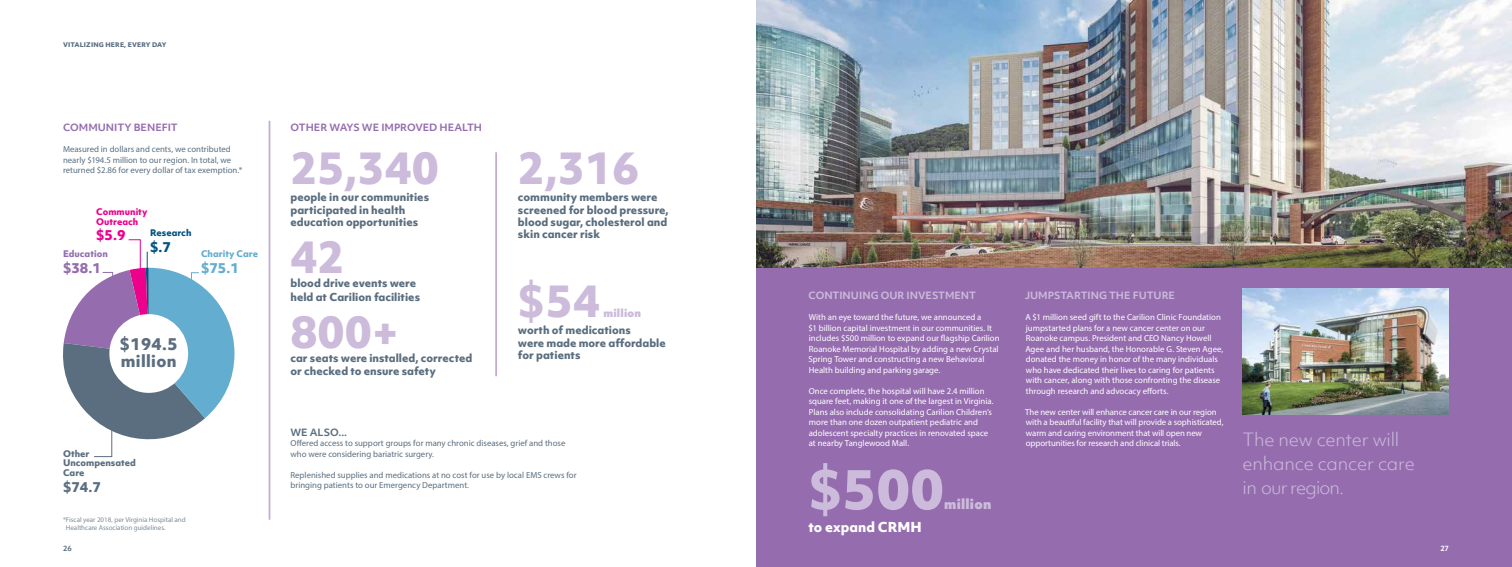
<style>
.page{position:relative;width:1512px;height:567px;background:#fff}
.page>*{position:absolute;margin:0;border:0;box-sizing:border-box;transform-origin:0 0}
.t1{font:800 52.5px "Objektiv Mk 1";color:#ccbbdb}
.t2{font:800 42px "Objektiv Mk 1";color:#ccbbdb}
.t3{font:300 17.5px/23.6px "Objektiv Mk 1";letter-spacing:-.015em;color:#ccbbdb}
.t4{font:800 15.75px/16.6px "Objektiv Mk 1";letter-spacing:.025em;color:#5a6e7f}
.t5{font:800 13.12px "Objektiv Mk 1";color:#fff}
.t6{font:900 13.12px "Objektiv Mk 1";letter-spacing:.02em;color:#ccbbdb}
.t7{font:800 13.12px "Objektiv Mk 1";color:#5a6e7f}
.t8{font:800 13.12px "Objektiv Mk 1";color:#956daf}
.t9{font:800 13.12px "Objektiv Mk 1";color:#63add0}
.t10{font:800 13.12px "Objektiv Mk 1";color:#ec008c}
.t11{font:800 13.12px "Objektiv Mk 1";color:#005384}
.t12{font:800 10.5px/12.2px "Objektiv Mk 1";color:#5a6e7f}
.t13{font:900 10.5px "Objektiv Mk 1";letter-spacing:.02em;color:#ccbbdb}
.t14{font:700 9.62px "Objektiv Mk 1";color:#ccbbdb}
.t15{font:700 9.62px "Objektiv Mk 1";letter-spacing:-.005em;color:#956daf}
.t16{font:700 9.62px "Objektiv Mk 1";letter-spacing:-.005em;color:#5a6e7f}
.t17{font:8.75px/10.5px "Myriad Pro";color:#fff}
.t18{font:8.75px/10.5px "Myriad Pro";color:#5a6e7f}
.t19{font:800 8.75px/9.6px "Objektiv Mk 1";color:#5a6e7f}
.t20{font:800 8.75px/9.6px "Objektiv Mk 1";color:#ec008c}
.t21{font:800 8.75px "Objektiv Mk 1";color:#63add0}
.t22{font:800 8.75px "Objektiv Mk 1";color:#956daf}
.t23{font:800 8.75px "Objektiv Mk 1";color:#005384}
.t24{font:7px/8.8px "Myriad Pro";color:#7b8b98}
.t25{font:700 7px "Objektiv Mk 1";color:#5a6e7f}
.t26{font:700 7px "Objektiv Mk 1";color:#fff}
.t27{font:800 6.12px "Objektiv Mk 1";letter-spacing:.025em;color:#5a6e7f}
</style>
<div class="page">
<div style="left:756px;top:257px;width:756px;height:310px;background:#956daf"></div>
<img style="left:756px;top:0;width:756px;height:268px">
<img style="left:1242px;top:289px;width:207px;height:126px">
<hr style="left:495px;top:152px;width:2px;height:224px;background:#c2acd3">
<hr style="left:269px;top:121px;width:1px;height:399px;background:#c2acd3">
<svg style="left:63px;top:239px;width:171px;height:218px"></svg>
<p class="t27" style="left:63px;top:41px;width:105px">VITALIZING HERE, EVERY DAY</p>
<p class="t15" style="left:63px;top:121px;width:116px">COMMUNITY BENEFIT</p>
<p class="t18" style="left:63px;top:144px;width:181px">Measured in dollars and cents, we contributed nearly $194.5 million to our region. In total, we returned $2.86 for every dollar of tax exemption.*</p>
<p class="t15" style="left:290px;top:121px;width:193px">OTHER WAYS WE IMPROVED HEALTH</p>
<h2 class="t2" style="left:290px;top:138px;width:150px">25,340</h2>
<p class="t12" style="left:290px;top:191px;width:140px">people in our communities participated in health education opportunities</p>
<h2 class="t2" style="left:290px;top:227px;width:56px">42</h2>
<p class="t12" style="left:290px;top:276px;width:131px;line-height:14px">blood drive events were held at Carilion facilities</p>
<h2 class="t2" style="left:290px;top:302px;width:110px">800+</h2>
<p class="t12" style="left:290px;top:352px;width:183px">car seats were installed, corrected or checked to ensure safety</p>
<h2 class="t2" style="left:518px;top:138px;width:123px">2,316</h2>
<p class="t12" style="left:518px;top:191px;width:152px">community members were screened for blood pressure, blood sugar, cholesterol and skin cancer risk</p>
<p class="t20" style="left:96px;top:207px;width:53px">Community<br>Outreach</p>
<h3 class="t10" style="left:96px;top:226px;width:31px">$5.9</h3>
<p class="t23" style="left:150px;top:227px;width:43px">Research</p>
<h3 class="t11" style="left:150px;top:238px;width:22px">$.7</h3>
<p class="t22" style="left:63px;top:248px;width:46px">Education</p>
<h3 class="t8" style="left:63px;top:259px;width:39px">$38.1</h3>
<p class="t21" style="left:201px;top:248px;width:58px">Charity Care</p>
<h3 class="t9" style="left:201px;top:259px;width:39px">$75.1</h3>
<h2 class="t2" style="left:518px;top:271px;width:84px">$54</h2>
<p class="t14" style="left:809px;top:289px;width:169px">CONTINUING OUR INVESTMENT</p>
<p class="t17" style="left:808px;top:312px;width:193px">With an eye toward the future, we announced a<br>$1 billion capital investment in our communities. It includes $500 million to expand our flagship Carilion Roanoke Memorial Hospital by adding a new Crystal Spring Tower and constructing a new Behavioral Health building and parking garage.</p>
<p class="t17" style="left:809px;top:385px;width:186px">Once complete, the hospital will have 2.4 million square feet, making it one of the largest in Virginia.<br>Plans also include consolidating Carilion Children’s more than one dozen outpatient pediatric and adolescent specialty practices in renovated space at nearby Tanglewood Mall.</p>
<p class="t14" style="left:1025px;top:289px;width:152px">JUMPSTARTING THE FUTURE</p>
<p class="t17" style="left:1025px;top:312px;width:199px">A $1 million seed gift to the Carilion Clinic Foundation jumpstarted plans for a new cancer center on our Roanoke campus. President and CEO Nancy Howell Agee and her husband, the Honorable G. Steven Agee, donated the money in honor of the many individuals who have dedicated their lives to caring for patients with cancer, along with those confronting the disease through research and advocacy efforts.</p>
<p class="t17" style="left:1025px;top:406px;width:200px">The new center will enhance cancer care in our region with a beautiful facility that will provide a sophisticated, warm and caring environment that will open new opportunities for research and clinical trials.</p>
<p class="t13" style="left:603px;top:305px;width:39px">million</p>
<p class="t12" style="left:518px;top:324px;width:149px">worth of medications<br>were made more affordable for patients</p>
<h3 class="t4" style="left:120px;top:336px;width:59px">$194.5 million</h3>
<p class="t16" style="left:290px;top:425px;width:58px">WE ALSO...</p>
<p class="t18" style="left:290px;top:438px;width:276px">Offered access to support groups for many chronic diseases, grief and those who were considering bariatric surgery.</p>
<p class="t18" style="left:290px;top:469px;width:288px">Replenished supplies and medications at no cost for use by local EMS crews for bringing patients to our Emergency Department.</p>
<h3 class="t3" style="left:1242px;top:428px;width:174px">The new center will enhance cancer care in our region.</h3>
<p class="t19" style="left:63px;top:448px;width:74px">Other<br>Uncompensated<br>Care</p>
<h3 class="t7" style="left:63px;top:477px;width:39px">$74.7</h3>
<h1 class="t1" style="left:808px;top:452px;width:137px">$500</h1>
<h3 class="t6" style="left:944px;top:495px;width:49px">million</h3>
<p class="t24" style="left:66px;top:515px;width:121px;text-indent:-3px">*Fiscal year 2018, per Virginia Hospital and<br>Healthcare Association guidelines.</p>
<p class="t25" style="left:63px;top:544px;width:10px">26</p>
<p class="t26" style="left:1440px;top:544px;width:10px">27</p>
<h3 class="t5" style="left:808px;top:518px;width:115px">to expand CRMH</h3>
</div>
